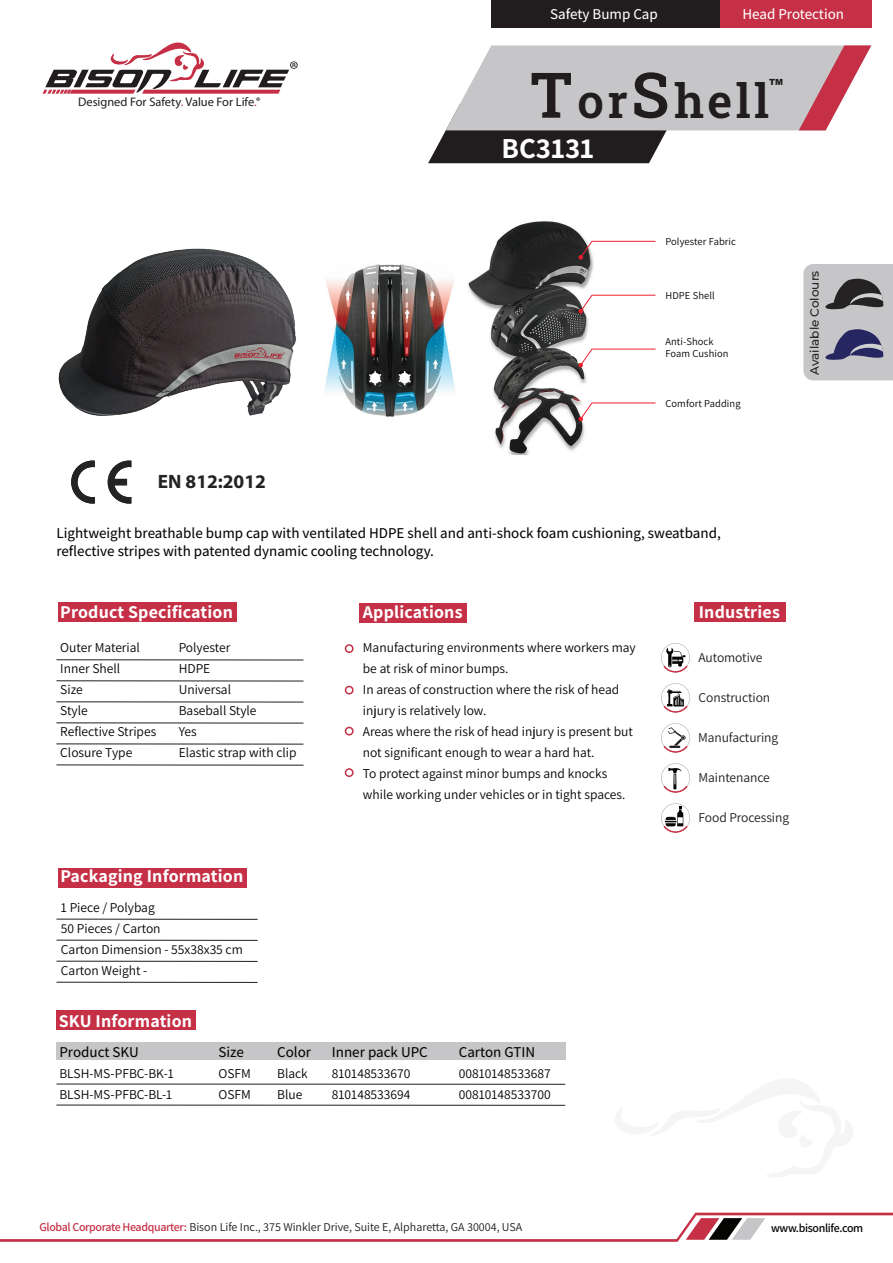
<style>
.page{position:relative;width:893px;height:1263px;background:#fff}
.page>*{position:absolute;margin:0;border:0;box-sizing:border-box;transform-origin:0 0}
.t1{font:600 47.25px "Roboto Slab";letter-spacing:.075em;color:#211d1e}
.t2{font:700 28.95px "Assistant";color:#fff}
.t3{font:700 19.35px "Myriad Pro";color:#242222}
.t4{font:700 18px "Assistant";letter-spacing:.01em;color:#fff}
.t5{font:500 15px/18px "Assistant";color:#040503}
.t6{font:500 15px "Assistant";color:#fff}
.t7{font:13.5px/21px "Assistant";color:#040503}
.t8{font:13.5px "Assistant";letter-spacing:-.005em;color:#211d1e}
.t9{font:12.45px "Myriad Pro";color:#211d1e}
.t10{font:12px "Assistant";color:#211d1e}
.t11{font:600 12px "Assistant";letter-spacing:-.03em;color:#040503}
.t12{font:500 12px "Montserrat";color:#242222}
.t13{font:10.5px/12px "Assistant";letter-spacing:.01em;color:#040503}
.t14{font:900 8.4px "Arial";color:#211d1e}
.s1{color:#c53046}
.s2{font-size:63px}
.s3{font-weight:600;color:#c53046}
</style>
<div class="page">
<svg style="left:428px;top:45px;width:443px;height:118px"></svg>
<div style="left:58px;top:603px;width:179px;height:19px;background:#c53046"></div>
<hr style="left:56px;top:659px;width:247px;height:1px;background:#211d1e">
<hr style="left:56px;top:680px;width:247px;height:1px;background:#211d1e">
<hr style="left:56px;top:744px;width:247px;height:1px;background:#211d1e">
<hr style="left:56px;top:701px;width:247px;height:1px;background:#211d1e">
<hr style="left:56px;top:723px;width:247px;height:1px;background:#211d1e">
<hr style="left:56px;top:765px;width:247px;height:1px;background:#211d1e">
<div style="left:58px;top:868px;width:189px;height:20px;background:#c53046"></div>
<hr style="left:57px;top:919px;width:201px;height:1px;background:#211d1e">
<hr style="left:57px;top:940px;width:201px;height:1px;background:#211d1e">
<hr style="left:57px;top:961px;width:201px;height:1px;background:#211d1e">
<hr style="left:56px;top:982px;width:202px;height:1px;background:#211d1e">
<svg style="left:43px;top:42px;width:255px;height:59px"></svg>
<svg style="left:0;top:1213px;width:893px;height:29px"></svg>
<div style="left:694px;top:602px;width:91px;height:19px;background:#c53046"></div>
<svg style="left:661px;top:643px;width:29px;height:30px"></svg>
<svg style="left:661px;top:683px;width:29px;height:30px"></svg>
<svg style="left:661px;top:723px;width:29px;height:30px"></svg>
<svg style="left:661px;top:763px;width:29px;height:30px"></svg>
<svg style="left:661px;top:803px;width:29px;height:30px"></svg>
<div style="left:720px;top:0;width:151px;height:28px;background:#c53046"></div>
<div style="left:491px;top:0;width:229px;height:28px;background:#211d1e"></div>
<div style="left:56px;top:1010px;width:140px;height:20px;background:#c53046"></div>
<div style="left:56px;top:1042px;width:510px;height:18px;background:#c6c6c8"></div>
<hr style="left:56px;top:1084px;width:509px;height:1px;background:#211d1e">
<hr style="left:56px;top:1105px;width:509px;height:1px;background:#211d1e">
<div style="left:359px;top:603px;width:108px;height:20px;background:#c53046"></div>
<div style="left:345px;top:644px;width:9px;height:9px;border:2px solid #c53046;border-radius:50%"></div>
<div style="left:345px;top:727px;width:9px;height:8px;border:2px solid #c53046;border-radius:50%"></div>
<div style="left:345px;top:768px;width:9px;height:9px;border:2px solid #c53046;border-radius:50%"></div>
<div style="left:345px;top:686px;width:9px;height:8px;border:2px solid #c53046;border-radius:50%"></div>
<svg style="left:803px;top:264px;width:90px;height:116px;background:#a7a7ae"></svg>
<img style="left:58px;top:248px;width:239px;height:168px">
<img style="left:325px;top:264px;width:130px;height:153px">
<img style="left:468px;top:221px;width:134px;height:234px">
<svg style="left:578px;top:241px;width:78px;height:19px"></svg>
<svg style="left:578px;top:294px;width:78px;height:20px"></svg>
<svg style="left:578px;top:348px;width:78px;height:20px"></svg>
<svg style="left:578px;top:402px;width:78px;height:20px"></svg>
<svg style="left:71px;top:461px;width:24px;height:43px"></svg>
<svg style="left:108px;top:461px;width:23px;height:43px"></svg>
<p class="t9" style="left:78px;top:94px;width:180px">Designed For Safety<span class="s1">.</span> Value For Life<span class="s1">.</span></p>
<h3 class="t3" style="left:158px;top:469px;width:109px">EN 812:2012</h3>
<p class="t6" style="left:550px;top:3px;width:109px">Safety Bump Cap</p>
<p class="t6" style="left:742px;top:3px;width:103px">Head Protection</p>
<h1 class="t1" style="left:530px;top:68px;width:241px"><span class="s2">T</span>or<span class="s2">S</span>hell</h1>
<h2 class="t2" style="left:502px;top:128px;width:94px">BC3131</h2>
<p class="t14" style="left:769px;top:76px;width:16px">TM</p>
<p class="t13" style="left:665px;top:235px;width:72px">Polyester Fabric</p>
<p class="t13" style="left:665px;top:289px;width:51px">HDPE Shell</p>
<p class="t13" style="left:665px;top:335px;width:65px">Anti-Shock<br>Foam Cushion</p>
<p class="t13" style="left:665px;top:397px;width:77px">Comfort Padding</p>
<p class="t12" style="left:806px;top:375px;width:106px;rotate:-90deg">Available Colours</p>
<p class="t5" style="left:56px;top:524px;width:666px">Lightweight breathable bump cap with ventilated HDPE shell and anti-shock foam cushioning, sweatband, reflective stripes with patented dynamic cooling technology.</p>
<h3 class="t4" style="left:60px;top:599px;width:174px">Product Specification</h3>
<p class="t7" style="left:179px;top:636px;width:119px">Polyester<br>HDPE<br>Universal<br>Baseball Style<br>Yes<br>Elastic strap with clip</p>
<p class="t7" style="left:60px;top:636px;width:98px">Outer Material<br>Inner Shell<br>Size<br>Style<br>Reflective Stripes<br>Closure Type</p>
<h3 class="t4" style="left:60px;top:864px;width:184px">Packaging Information</h3>
<p class="t7" style="left:61px;top:896px;width:183px">1 Piece / Polybag<br>50 Pieces / Carton<br>Carton Dimension - 55x38x35 cm<br>Carton Weight -</p>
<h3 class="t4" style="left:59px;top:1008px;width:135px">SKU Information</h3>
<h3 class="t4" style="left:363px;top:599px;width:101px">Applications</h3>
<p class="t7" style="left:363px;top:636px;width:274px">Manufacturing environments where workers may be at risk of minor bumps.<br>In areas of construction where the risk of head injury is relatively low.<br>Areas where the risk of head injury is present but not significant enough to wear a hard hat.<br>To protect against minor bumps and knocks while working under vehicles or in tight spaces.</p>
<p class="t5" style="left:59px;top:1042px;width:81px">Product SKU</p>
<p class="t5" style="left:218px;top:1042px;width:27px">Size</p>
<p class="t5" style="left:332px;top:1042px;width:97px">Inner pack UPC</p>
<p class="t5" style="left:459px;top:1042px;width:78px">Carton GTIN</p>
<p class="t7" style="left:277px;top:1062px;width:32px">Black<br>Blue</p>
<p class="t5" style="left:277px;top:1042px;width:35px">Color</p>
<p class="t7" style="left:59px;top:1062px;width:116px">BLSH-MS-PFBC-BK-1<br>BLSH-MS-PFBC-BL-1</p>
<p class="t7" style="left:219px;top:1062px;width:34px">OSFM<br>OSFM</p>
<p class="t7" style="left:332px;top:1062px;width:80px">810148533670<br>810148533694</p>
<p class="t7" style="left:459px;top:1062px;width:93px">00810148533687<br>00810148533700</p>
<h3 class="t4" style="left:699px;top:599px;width:83px">Industries</h3>
<p class="t8" style="left:698px;top:648px;width:66px">Automotive</p>
<p class="t8" style="left:699px;top:688px;width:73px">Construction</p>
<p class="t8" style="left:698px;top:729px;width:82px">Manufacturing</p>
<p class="t8" style="left:699px;top:768px;width:73px">Maintenance</p>
<p class="t8" style="left:699px;top:808px;width:92px">Food Processing</p>
<p class="t10" style="left:39px;top:1218px;width:484px"><span class="s3">Global Corporate Headquarter:</span> Bison Life Inc., 375 Winkler Drive, Suite E, Alpharetta, GA 30004, USA</p>
<p class="t11" style="left:771px;top:1219px;width:94px">www.bisonlife.com</p>
</div>
